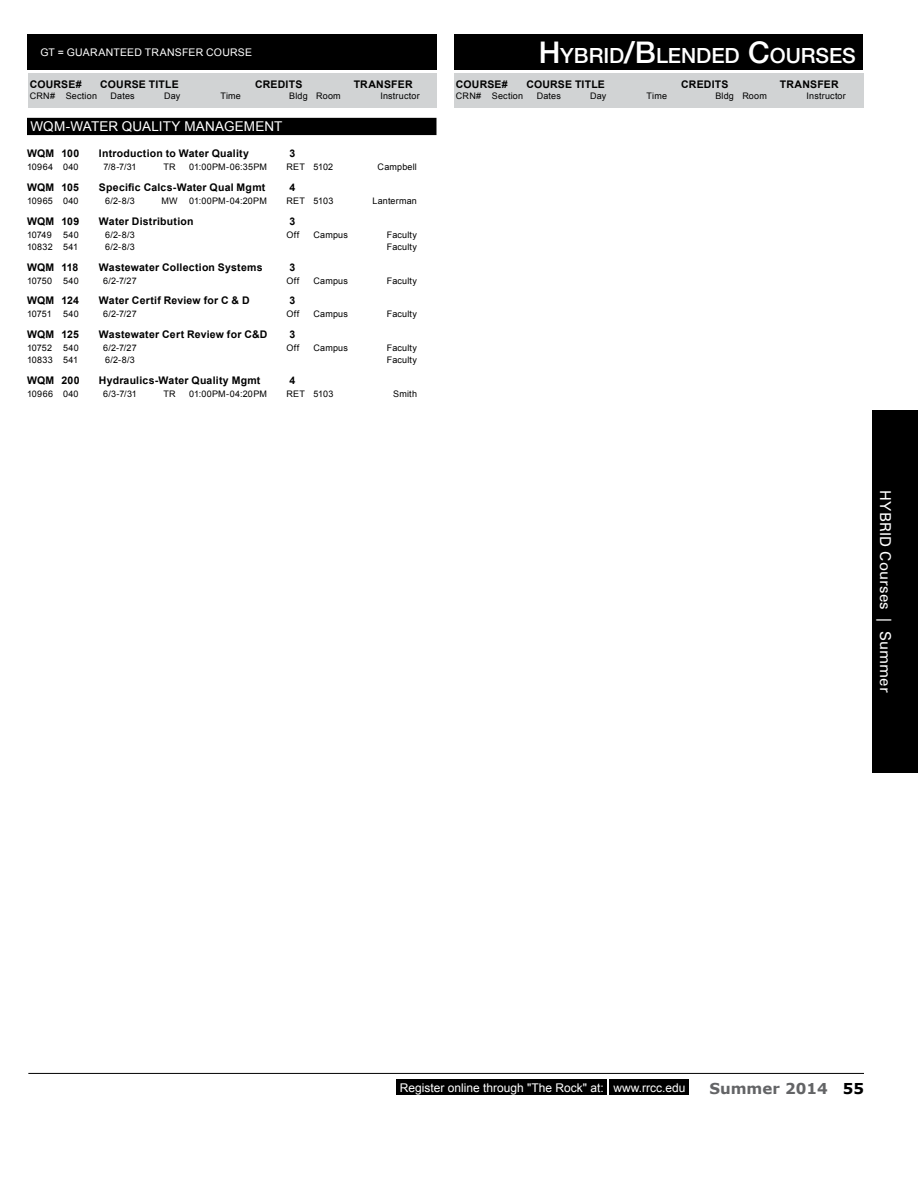
<style>
.page{position:relative;width:918px;height:1188px;background:#fff}
.page>*{position:absolute;margin:0;border:0;box-sizing:border-box;transform-origin:0 0}
.t1{font:500 21px "Helvetica Neue LT Std";color:#fff}
.t2{font:15px "Univers LT Std";letter-spacing:.01em;color:#fff}
.t3{font:700 15px "Verdana";color:#636466}
.t4{font:13.5px "Arial";letter-spacing:.01em;color:#fff}
.t5{font:12px "Arial";color:#fff}
.t6{font:700 10.5px "Arial";letter-spacing:.02em;color:#000}
.t7{font:10.5px "Arial";letter-spacing:.02em;color:#fff}
.t8{font:9px "Arial";letter-spacing:.025em;color:#000}
.s1{font-size:30px}
.s2{color:#000}
</style>
<div class="page">
<div style="left:27px;top:34px;width:409px;height:35px;background:#000"></div>
<hr style="left:28px;top:1073px;width:836px;height:1px;background:#000">
<div style="left:396px;top:1080px;width:211px;height:15px;background:#000"></div>
<div style="left:610px;top:1080px;width:79px;height:15px;background:#000"></div>
<div style="left:28px;top:74px;width:408px;height:34px;background:#d1d3d4"></div>
<div style="left:454px;top:74px;width:410px;height:34px;background:#d1d3d4"></div>
<div style="left:873px;top:410px;width:45px;height:363px;background:#000"></div>
<div style="left:454px;top:34px;width:409px;height:35px;background:#000"></div>
<div style="left:27px;top:118px;width:409px;height:17px;background:#000"></div>
<p class="t7" style="left:40px;top:45px;width:213px">GT = GUARANTEED TRANSFER COURSE</p>
<p class="t6" style="left:30px;top:78px;width:53px">COURSE#</p>
<p class="t6" style="left:100px;top:78px;width:80px">COURSE TITLE</p>
<p class="t6" style="left:255px;top:78px;width:49px">CREDITS</p>
<p class="t6" style="left:354px;top:78px;width:60px">TRANSFER</p>
<p class="t8" style="left:30px;top:90px;width:69px">CRN# Section</p>
<p class="t8" style="left:111px;top:90px;width:26px">Dates</p>
<p class="t8" style="left:164px;top:90px;width:18px">Day</p>
<p class="t8" style="left:220px;top:90px;width:22px">Time</p>
<p class="t8" style="left:289px;top:90px;width:53px">Bldg Room</p>
<p class="t8" style="left:380px;top:90px;width:41px">Instructor</p>
<p class="t4" style="left:31px;top:118px;width:253px">WQM-WATER QUALITY MANAGEMENT</p>
<p class="t6" style="left:27px;top:147px;width:54px">WQM 100</p>
<p class="t6" style="left:99px;top:147px;width:152px">Introduction to Water Quality</p>
<p class="t6" style="left:290px;top:147px;width:7px">3</p>
<p class="t8" style="left:27px;top:161px;width:53px">10964 040</p>
<p class="t8" style="left:103px;top:161px;width:35px">7/8-7/31</p>
<p class="t8" style="left:163px;top:161px;width:14px">TR</p>
<p class="t8" style="left:189px;top:161px;width:79px">01:00PM-06:35PM</p>
<p class="t8" style="left:286px;top:161px;width:48px">RET 5102</p>
<p class="t8" style="left:378px;top:161px;width:41px">Campbell</p>
<p class="t6" style="left:27px;top:180px;width:54px">WQM 105</p>
<p class="t6" style="left:99px;top:180px;width:168px">Specific Calcs-Water Qual Mgmt</p>
<p class="t6" style="left:290px;top:180px;width:7px">4</p>
<p class="t8" style="left:27px;top:195px;width:53px">10965 040</p>
<p class="t8" style="left:105px;top:195px;width:31px">6/2-8/3</p>
<p class="t8" style="left:161px;top:195px;width:18px">MW</p>
<p class="t8" style="left:189px;top:195px;width:79px">01:00PM-04:20PM</p>
<p class="t8" style="left:287px;top:195px;width:48px">RET 5103</p>
<p class="t8" style="left:372px;top:195px;width:46px">Lanterman</p>
<p class="t6" style="left:27px;top:214px;width:54px">WQM 109</p>
<p class="t6" style="left:99px;top:214px;width:96px">Water Distribution</p>
<p class="t6" style="left:290px;top:214px;width:7px">3</p>
<p class="t8" style="left:27px;top:229px;width:53px">10749 540</p>
<p class="t8" style="left:105px;top:229px;width:31px">6/2-8/3</p>
<p class="t8" style="left:286px;top:229px;width:14px">Off</p>
<p class="t8" style="left:313px;top:229px;width:36px">Campus</p>
<p class="t8" style="left:387px;top:229px;width:32px">Faculty</p>
<p class="t8" style="left:27px;top:241px;width:53px">10832 541</p>
<p class="t8" style="left:105px;top:241px;width:31px">6/2-8/3</p>
<p class="t8" style="left:387px;top:241px;width:32px">Faculty</p>
<p class="t6" style="left:27px;top:260px;width:53px">WQM 118</p>
<p class="t6" style="left:99px;top:260px;width:165px">Wastewater Collection Systems</p>
<p class="t6" style="left:290px;top:260px;width:7px">3</p>
<p class="t8" style="left:27px;top:274px;width:53px">10750 540</p>
<p class="t8" style="left:103px;top:274px;width:35px">6/2-7/27</p>
<p class="t8" style="left:286px;top:274px;width:14px">Off</p>
<p class="t8" style="left:313px;top:274px;width:36px">Campus</p>
<p class="t8" style="left:387px;top:274px;width:32px">Faculty</p>
<p class="t6" style="left:27px;top:294px;width:54px">WQM 124</p>
<p class="t6" style="left:99px;top:294px;width:152px">Water Certif Review for C &amp; D</p>
<p class="t6" style="left:290px;top:294px;width:7px">3</p>
<p class="t8" style="left:27px;top:308px;width:26px">10751</p>
<p class="t8" style="left:63px;top:308px;width:17px">540</p>
<p class="t8" style="left:103px;top:308px;width:35px">6/2-7/27</p>
<p class="t8" style="left:286px;top:308px;width:14px">Off</p>
<p class="t8" style="left:313px;top:308px;width:36px">Campus</p>
<p class="t8" style="left:387px;top:308px;width:32px">Faculty</p>
<p class="t6" style="left:27px;top:327px;width:53px">WQM 125</p>
<p class="t6" style="left:99px;top:327px;width:170px">Wastewater Cert Review for C&amp;D</p>
<p class="t6" style="left:290px;top:327px;width:7px">3</p>
<p class="t8" style="left:27px;top:342px;width:53px">10752 540</p>
<p class="t8" style="left:103px;top:342px;width:35px">6/2-7/27</p>
<p class="t8" style="left:286px;top:342px;width:14px">Off</p>
<p class="t8" style="left:313px;top:342px;width:36px">Campus</p>
<p class="t8" style="left:387px;top:342px;width:32px">Faculty</p>
<p class="t8" style="left:27px;top:354px;width:53px">10833 541</p>
<p class="t8" style="left:105px;top:354px;width:31px">6/2-8/3</p>
<p class="t8" style="left:387px;top:354px;width:32px">Faculty</p>
<p class="t6" style="left:27px;top:373px;width:54px">WQM 200</p>
<p class="t6" style="left:99px;top:373px;width:163px">Hydraulics-Water Quality Mgmt</p>
<p class="t6" style="left:290px;top:373px;width:7px">4</p>
<p class="t8" style="left:27px;top:388px;width:53px">10966 040</p>
<p class="t8" style="left:103px;top:388px;width:35px">6/3-7/31</p>
<p class="t8" style="left:163px;top:388px;width:14px">TR</p>
<p class="t8" style="left:189px;top:388px;width:79px">01:00PM-04:20PM</p>
<p class="t8" style="left:287px;top:388px;width:48px">RET 5103</p>
<p class="t8" style="left:393px;top:388px;width:25px">Smith</p>
<h1 class="t1" style="left:539px;top:43px;width:319px"><span class="s1">H</span>YBRID<span class="s1">/B</span>LENDED <span class="s1">C</span>OURSES</h1>
<p class="t6" style="left:456px;top:78px;width:53px">COURSE#</p>
<p class="t6" style="left:526px;top:78px;width:80px">COURSE TITLE</p>
<p class="t6" style="left:681px;top:78px;width:49px">CREDITS</p>
<p class="t6" style="left:780px;top:78px;width:60px">TRANSFER</p>
<p class="t8" style="left:456px;top:90px;width:69px">CRN# Section</p>
<p class="t8" style="left:537px;top:90px;width:26px">Dates</p>
<p class="t8" style="left:590px;top:90px;width:18px">Day</p>
<p class="t8" style="left:647px;top:90px;width:22px">Time</p>
<p class="t8" style="left:715px;top:90px;width:53px">Bldg Room</p>
<p class="t8" style="left:807px;top:90px;width:41px">Instructor</p>
<h2 class="t2" style="left:894px;top:490px;width:204px;rotate:90deg">HYBRID Courses | Summer</h2>
<p class="t5" style="left:400px;top:1080px;width:287px">Register online through "The Rock" at: www.rrcc.edu</p>
<p class="t3" style="left:709px;top:1078px;width:156px">Summer 2014 <span class="s2">55</span></p>
</div>
